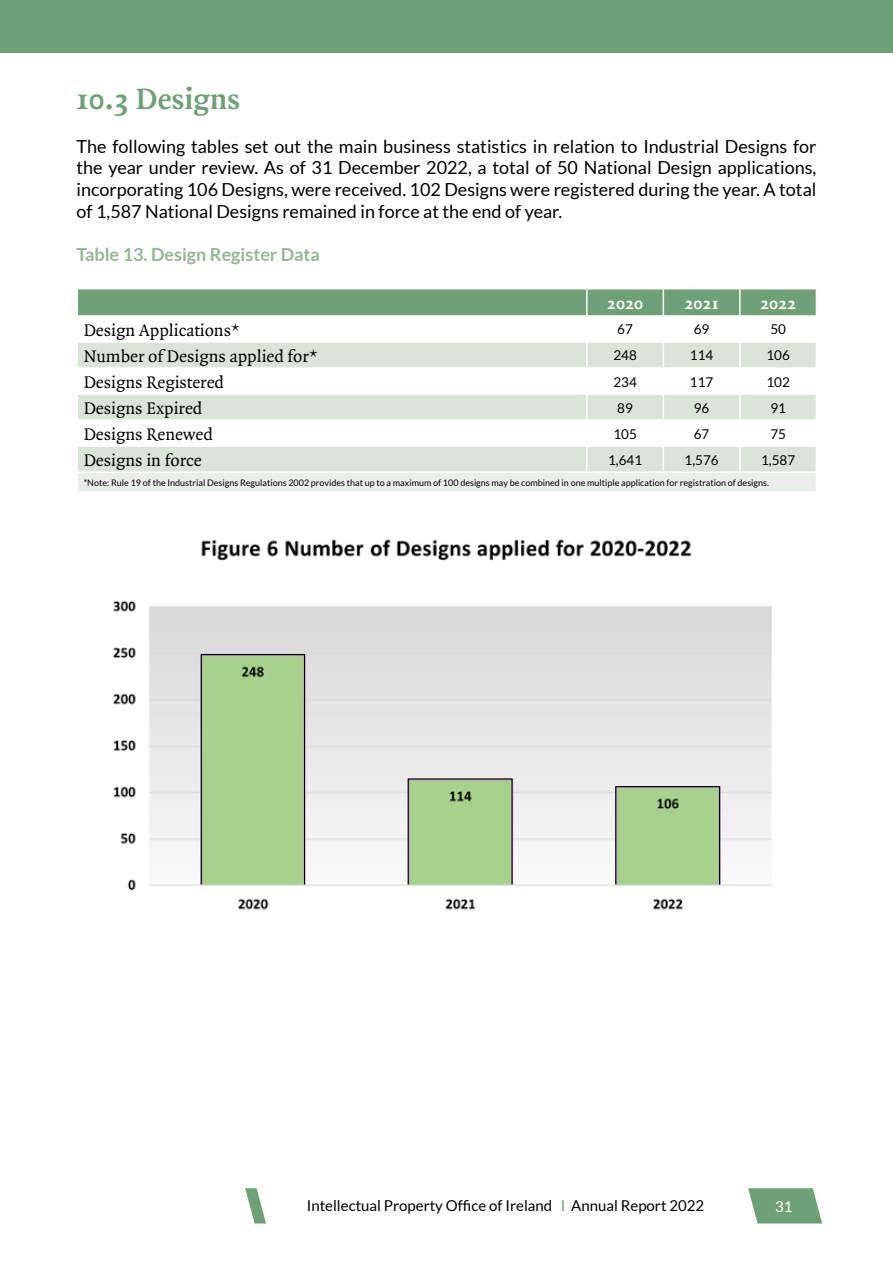
<style>
.page{position:relative;width:893px;height:1263px;background:#fff}
.page>*{position:absolute;margin:0;border:0;box-sizing:border-box;transform-origin:0 0}
.t1{font:700 31.5px "Quadraat";color:#6fa176}
.t2{font:18px/21.6px "Lato";color:#000;text-align:justify}
.t3{font:18px "Quadraat";color:#000}
.t4{font:700 18px "Lato";color:#95b796}
.t5{font:700 18px "Quadraat";color:#fff}
.t6{font:15px "Lato";color:#000}
.t7{font:15px "Lato";color:#fff}
.t8{font:13.5px "Lato";color:#000}
.t9{font:9px "Lato";color:#000}
.s1{color:#6fa176}
</style>
<div class="page">
<svg style="left:748px;top:1188px;width:74px;height:35px;background:#82ad88"></svg>
<svg style="left:245px;top:1188px;width:21px;height:35px"></svg>
<div style="left:0;top:0;width:893px;height:53px;background:#6fa176"></div>
<svg style="left:77px;top:289px;width:740px;height:202px"></svg>
<img style="left:113px;top:539px;width:659px;height:371px">
<div style="left:201px;top:654px;width:104px;height:231px;border:1px solid #000"></div>
<div style="left:615px;top:786px;width:105px;height:99px;border:1px solid #000"></div>
<h1 class="t1" style="left:77px;top:83px;width:165px">10.3 Designs</h1>
<p class="t2" style="left:77px;top:135px;width:741px">The following tables set out the main business statistics in relation to Industrial Designs for the year under review. As of 31 December 2022, a total of 50 National Design applications, incorporating 106 Designs, were received. 102 Designs were registered during the year. A total of 1,587 National Designs remained in force at the end of year.</p>
<p class="t4" style="left:77px;top:244px;width:245px">Table 13. Design Register Data</p>
<p class="t5" style="left:607px;top:294px;width:38px">2020</p>
<p class="t5" style="left:684px;top:294px;width:36px">2021</p>
<p class="t5" style="left:760px;top:294px;width:38px">2022</p>
<p class="t3" style="left:84px;top:321px;width:158px">Design Applications*</p>
<p class="t8" style="left:617px;top:322px;width:17px">67</p>
<p class="t8" style="left:694px;top:322px;width:17px">69</p>
<p class="t8" style="left:770px;top:322px;width:17px">50</p>
<p class="t3" style="left:84px;top:347px;width:236px">Number of Designs applied for*</p>
<p class="t8" style="left:613px;top:348px;width:25px">248</p>
<p class="t8" style="left:690px;top:348px;width:25px">114</p>
<p class="t8" style="left:766px;top:348px;width:25px">106</p>
<p class="t3" style="left:84px;top:373px;width:142px">Designs Registered</p>
<p class="t8" style="left:613px;top:374px;width:25px">234</p>
<p class="t8" style="left:690px;top:374px;width:25px">117</p>
<p class="t8" style="left:766px;top:374px;width:25px">102</p>
<p class="t3" style="left:84px;top:399px;width:120px">Designs Expired</p>
<p class="t8" style="left:617px;top:400px;width:17px">89</p>
<p class="t8" style="left:694px;top:400px;width:17px">96</p>
<p class="t8" style="left:770px;top:400px;width:17px">91</p>
<p class="t3" style="left:84px;top:425px;width:131px">Designs Renewed</p>
<p class="t8" style="left:613px;top:426px;width:25px">105</p>
<p class="t8" style="left:694px;top:426px;width:17px">67</p>
<p class="t8" style="left:770px;top:426px;width:17px">75</p>
<p class="t3" style="left:84px;top:451px;width:120px">Designs in force</p>
<p class="t8" style="left:608px;top:452px;width:36px">1,641</p>
<p class="t8" style="left:684px;top:452px;width:36px">1,576</p>
<p class="t8" style="left:761px;top:452px;width:36px">1,587</p>
<p class="t9" style="left:84px;top:478px;width:687px">*Note: Rule 19 of the Industrial Designs Regulations 2002 provides that up to a maximum of 100 designs may be combined in one multiple application for registration of designs.</p>
<p class="t6" style="left:307px;top:1197px;width:399px">Intellectual Property Office of Ireland <span class="s1">I</span> Annual Report 2022</p>
<p class="t7" style="left:775px;top:1198px;width:19px">31</p>
</div>
